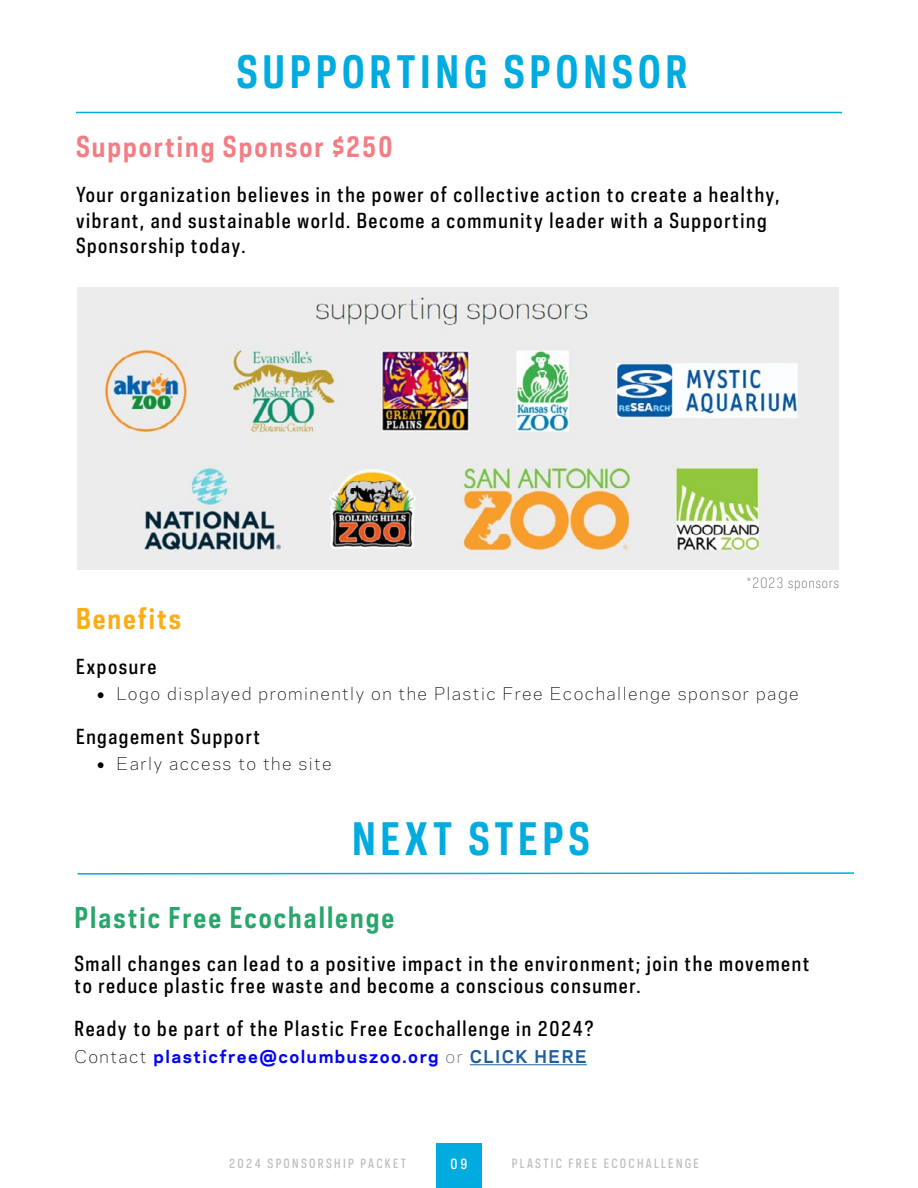
<style>
.page{position:relative;width:918px;height:1188px;background:#fff}
.page>*{position:absolute;margin:0;border:0;box-sizing:border-box;transform-origin:0 0}
.t1{font:700 42px "Galaxie Polaris Condensed";letter-spacing:.11em;color:#00abdf}
.t2{font:700 27px "Galaxie Polaris Condensed";letter-spacing:.075em;color:#29a66b}
.t3{font:700 27px "Galaxie Polaris Condensed";letter-spacing:.075em;color:#f37d84}
.t4{font:700 27px "Galaxie Polaris Condensed";letter-spacing:.075em;color:#fbad18}
.t5{font:500 19.5px/25.5px "Galaxie Polaris Condensed";letter-spacing:.08em;color:#000}
.t6{font:300 16.5px "Galaxie Polaris";letter-spacing:.09em;color:#000}
.t7{font:700 16.5px "Galaxie Polaris";letter-spacing:.09em;color:#00f}
.t8{font:300 13.5px "Galaxie Polaris Condensed";letter-spacing:.08em;color:#58595b}
.t9{font:500 13.5px "Galaxie Polaris Condensed";color:#fff}
.t10{font:500 12px "Galaxie Polaris Condensed";letter-spacing:.19em;color:#bcbec0}
.s1{font-family:"Helvetica Neue";font-weight:400}
.s2{font-weight:300;color:#000}
.s3{font-weight:300;color:#58595b}
.s4{color:#215e9e}
</style>
<div class="page">
<hr style="left:76px;top:112px;width:766px;height:1px;background:#00abdf">
<div style="left:436px;top:1143px;width:46px;height:45px;background:#00abdf"></div>
<img style="left:81px;top:287px;width:747px;height:283px">
<hr style="left:470px;top:1065px;width:117px;height:1px;background:#215e9e">
<svg style="left:77px;top:872px;width:777px;height:3px"></svg>
<h1 class="t1" style="left:237px;top:43px;width:453px">SUPPORTING SPONSOR</h1>
<h2 class="t3" style="left:76px;top:128px;width:318px">Supporting Sponsor $250</h2>
<p class="t5" style="left:76px;top:182px;width:705px">Your organization believes in the power of collective action to create a healthy, vibrant, and sustainable world. Become a community leader with a Supporting<br>Sponsorship today.</p>
<p class="t8" style="left:747px;top:573px;width:94px">*2023 sponsors</p>
<h2 class="t4" style="left:76px;top:601px;width:107px">Benefits</h2>
<p class="t5" style="left:76px;top:653px;width:82px">Exposure</p>
<p class="t6" style="left:96px;top:681px;width:704px"><span class="s1">࡟</span> Logo displayed prominently on the Plastic Free Ecochallenge sponsor page</p>
<p class="t5" style="left:76px;top:724px;width:186px">Engagement Support</p>
<p class="t6" style="left:96px;top:752px;width:237px"><span class="s1">࡟</span> Early access to the site</p>
<h1 class="t1" style="left:352px;top:811px;width:239px">NEXT STEPS</h1>
<h2 class="t2" style="left:74px;top:900px;width:321px">Plastic Free Ecochallenge</h2>
<p class="t5" style="left:74px;top:952px;width:736px;line-height:22.5px">Small changes can lead to a positive impact in the environment; join the movement to reduce plastic free waste and become a conscious consumer.</p>
<p class="t5" style="left:74px;top:1016px;width:521px">Ready to be part of the Plastic Free Ecochallenge in 2024?</p>
<p class="t7" style="left:74px;top:1044px;width:514px"><span class="s2">Contact</span> plasticfree@columbuszoo.org <span class="s3">or</span> <span class="s4">CLICK HERE</span></p>
<p class="t10" style="left:229px;top:1155px;width:178px">2024 SPONSORSHIP PACKET</p>
<p class="t9" style="left:450px;top:1155px;width:19px">09</p>
<p class="t10" style="left:512px;top:1155px;width:188px">PLASTIC FREE ECOCHALLENGE</p>
</div>
